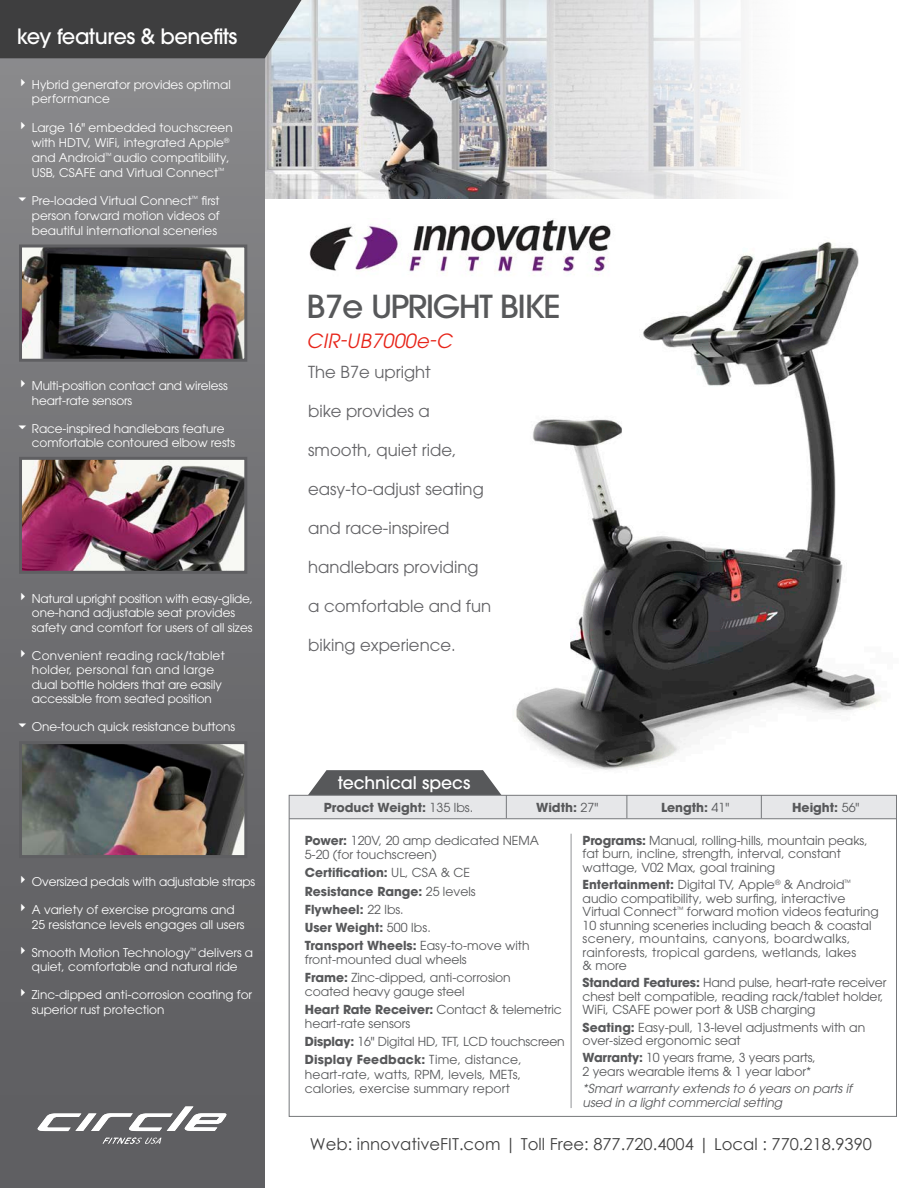
<style>
.page{position:relative;width:918px;height:1188px;background:#fff}
.page>*{position:absolute;margin:0;border:0;box-sizing:border-box;transform-origin:0 0}
.t1{font:500 31.5px "ITC Avant Garde Pro";letter-spacing:-.045em;color:#57585a;scale:1.05 1}
.t2{font:500 21px "ITC Avant Garde Pro";letter-spacing:-.02em;color:#fff}
.t3{font:italic 19.5px "ITC Avant Garde Pro";letter-spacing:.02em;color:#e72419}
.t4{font:500 17.25px "ITC Avant Garde Pro";color:#fff}
.t5{font:16.5px "ITC Avant Garde Pro";color:#636366}
.t6{font:16.5px "Century Gothic";color:#404040}
.features_bullets{font:12.3px/13.5px "ITC Avant Garde Pro";color:#57585a}
.features_bullets-2{font:700 12.3px "ITC Avant Garde Pro";color:#57585a}
.features_bullets-3{font:italic 12.3px/13.5px "ITC Avant Garde Pro";color:#57585a}
.t7{font:12px/14.4px "ITC Avant Garde Pro";color:#fff}
.s1{font-weight:400}
.s2{font-weight:700}
</style>
<div class="page">
<img style="left:507px;top:241px;width:390px;height:554px">
<img style="left:265px;top:1px;width:479px;height:198px">
<div style="left:0;top:0;width:265px;height:1188px;background:linear-gradient(to bottom,#89898b,#5a5a5d)"></div>
<div style="left:0;top:0;width:302px;height:58px;background:#3e3e3f"></div>
<div style="left:289px;top:795px;width:607px;height:23px;background:#e6e7e9"></div>
<hr style="left:289px;top:818px;width:607px;height:1px;background:#76787b">
<svg style="left:627px;top:795px;width:1px;height:23px"></svg>
<svg style="left:761px;top:795px;width:1px;height:23px"></svg>
<hr style="left:571px;top:834px;width:1px;height:274px;background:#939598">
<svg style="left:308px;top:770px;width:199px;height:48px"></svg>
<img style="left:23px;top:461px;width:220px;height:109px">
<div style="left:19px;top:457px;width:228px;height:117px;border:3px solid #5f5f62"></div>
<img style="left:23px;top:248px;width:220px;height:110px">
<div style="left:19px;top:244px;width:228px;height:118px;border:3px solid #5f5f62"></div>
<img style="left:23px;top:745px;width:220px;height:109px">
<div style="left:19px;top:741px;width:228px;height:117px;border:3px solid #5f5f62"></div>
<svg style="left:38px;top:1107px;width:189px;height:24px"></svg>
<svg style="left:103px;top:1138px;width:58px;height:6px"></svg>
<img style="left:309px;top:219px;width:317px;height:61px">
<p class="t2" style="left:17px;top:23px;width:222px">key features &amp; benefits</p>
<p class="t7" style="left:32px;top:77px;width:200px;text-indent:-15px">✔ Hybrid generator provides optimal performance</p>
<p class="t7" style="left:32px;top:120px;width:202px;line-height:15px;text-indent:-15px">✔ Large 16" embedded touchscreen with HDTV, WiFi, integrated Apple<sup>® </sup>and Android<sup>™</sup> audio compatibility, USB, CSAFE and Virtual Connect<sup>™</sup></p>
<p class="t7" style="left:32px;top:193px;width:189px;line-height:15px;text-align:justify;text-indent:-15px">◆ Pre-loaded Virtual Connect<sup>™</sup> first person forward motion videos of beautiful international sceneries</p>
<p class="t7" style="left:32px;top:379px;width:197px;text-indent:-15px">✔ Multi-position contact and wireless heart-rate sensors</p>
<p class="t7" style="left:32px;top:421px;width:205px;text-indent:-15px">◆ Race-inspired handlebars feature comfortable contoured elbow rests</p>
<p class="t7" style="left:32px;top:591px;width:223px;text-indent:-15px">✔ Natural upright position with easy-glide, one-hand adjustable seat provides safety and comfort for users of all sizes</p>
<p class="t7" style="left:32px;top:648px;width:194px;text-indent:-15px">✔ Convenient reading rack/tablet holder, personal fan and large dual bottle holders that are easily accessible from seated position</p>
<p class="t7" style="left:17px;top:719px;width:220px">◆ One-touch quick resistance buttons</p>
<p class="t7" style="left:17px;top:874px;width:240px">✔ Oversized pedals with adjustable straps</p>
<p class="t7" style="left:32px;top:902px;width:214px;text-indent:-15px">✔ A variety of exercise programs and<br>25 resistance levels engages all users</p>
<p class="t7" style="left:17px;top:945px;width:238px;text-align:center">✔ Smooth Motion Technology<sup>™</sup> delivers a quiet, comfortable and natural ride</p>
<p class="t7" style="left:32px;top:987px;width:222px;text-indent:-15px">✔ Zinc-dipped anti-corrosion coating for superior rust protection</p>
<p class="t1" style="left:306px;top:286px;width:244px">B7e UPRIGHT BIKE</p>
<p class="t3" style="left:306px;top:329px;width:147px">CIR-UB7000e-C</p>
<p class="t5" style="left:308px;top:361px;width:124px">The B7e upright</p>
<p class="t5" style="left:308px;top:400px;width:123px">bike provides a</p>
<p class="t5" style="left:308px;top:439px;width:150px">smooth, quiet ride,</p>
<p class="t5" style="left:308px;top:478px;width:177px">easy-to-adjust seating</p>
<p class="t5" style="left:308px;top:517px;width:143px">and race-inspired</p>
<p class="t5" style="left:308px;top:556px;width:172px">handlebars providing</p>
<p class="t5" style="left:308px;top:595px;width:184px">a comfortable and fun</p>
<p class="t5" style="left:308px;top:634px;width:149px">biking experience.</p>
<p class="t4" style="left:338px;top:771px;width:134px">technical specs</p>
<p class="features_bullets-2" style="left:324px;top:800px;width:151px">Product Weight: <span class="s1">135 lbs.</span></p>
<p class="features_bullets-2" style="left:536px;top:800px;width:64px">Width: <span class="s1">27"</span></p>
<p class="features_bullets-2" style="left:661px;top:800px;width:70px">Length: <span class="s1">41"</span></p>
<p class="features_bullets-2" style="left:792px;top:800px;width:69px">Height: <span class="s1">56"</span></p>
<p class="features_bullets" style="left:305px;top:833px;width:236px;line-height:14.2px"><span class="s2">Power:</span> 120V, 20 amp dedicated NEMA<br>5-20 (for touchscreen)</p>
<p class="features_bullets-2" style="left:305px;top:865px;width:167px">Certification: <span class="s1">UL, CSA &amp; CE</span></p>
<p class="features_bullets-2" style="left:305px;top:883px;width:172px">Resistance Range: <span class="s1">25 levels</span></p>
<p class="features_bullets-2" style="left:305px;top:901px;width:100px">Flywheel: <span class="s1">22 lbs.</span></p>
<p class="features_bullets-2" style="left:305px;top:919px;width:127px">User Weight: <span class="s1">500 lbs.</span></p>
<p class="features_bullets" style="left:305px;top:938px;width:226px;line-height:14.2px"><span class="s2">Transport Wheels:</span> Easy-to-move with front-mounted dual wheels</p>
<p class="features_bullets" style="left:305px;top:970px;width:207px;line-height:14.2px"><span class="s2">Frame:</span> Zinc-dipped, anti-corrosion coated heavy gauge steel</p>
<p class="features_bullets" style="left:305px;top:1002px;width:258px;line-height:14.2px"><span class="s2">Heart Rate Receiver:</span> Contact &amp; telemetric heart-rate sensors</p>
<p class="features_bullets" style="left:305px;top:1035px;width:262px"><span class="s2">Display:</span> 16" Digital HD, TFT, LCD touchscreen</p>
<p class="features_bullets" style="left:305px;top:1053px;width:219px;line-height:14.2px;text-align:justify"><span class="s2">Display Feedback:</span> Time, distance, heart-rate, watts, RPM, levels, METs, calories, exercise summary report</p>
<p class="features_bullets" style="left:583px;top:833px;width:287px"><span class="s2">Programs:</span> Manual, rolling-hills, mountain peaks, fat burn, incline, strength, interval, constant wattage, V02 Max, goal training</p>
<p class="features_bullets" style="left:583px;top:878px;width:298px"><span class="s2">Entertainment:</span> Digital TV, Apple<sup>®</sup> &amp; Android<sup>™ </sup>audio compatibility, web surfing, interactive Virtual Connect<sup>™</sup> forward motion videos featuring 10 stunning sceneries including beach &amp; coastal scenery, mountains, canyons, boardwalks, rainforests, tropical gardens, wetlands, lakes<br>&amp; more</p>
<p class="features_bullets" style="left:583px;top:976px;width:305px"><span class="s2">Standard Features:</span> Hand pulse, heart-rate receiver chest belt compatible, reading rack/tablet holder,<br>WiFi, CSAFE power port &amp; USB charging</p>
<p class="features_bullets" style="left:583px;top:1020px;width:284px"><span class="s2">Seating:</span> Easy-pull, 13-level adjustments with an over-sized ergonomic seat</p>
<p class="features_bullets" style="left:583px;top:1051px;width:235px"><span class="s2">Warranty:</span> 10 years frame, 3 years parts,<br>2 years wearable items &amp; 1 year labor*</p>
<p class="features_bullets-3" style="left:583px;top:1082px;width:271px">*Smart warranty extends to 6 years on parts if used in a light commercial setting</p>
<h3 class="t6" style="left:310px;top:1132px;width:564px">Web: innovativeFIT.com | Toll Free: 877.720.4004 | Local : 770.218.9390</h3>
</div>
